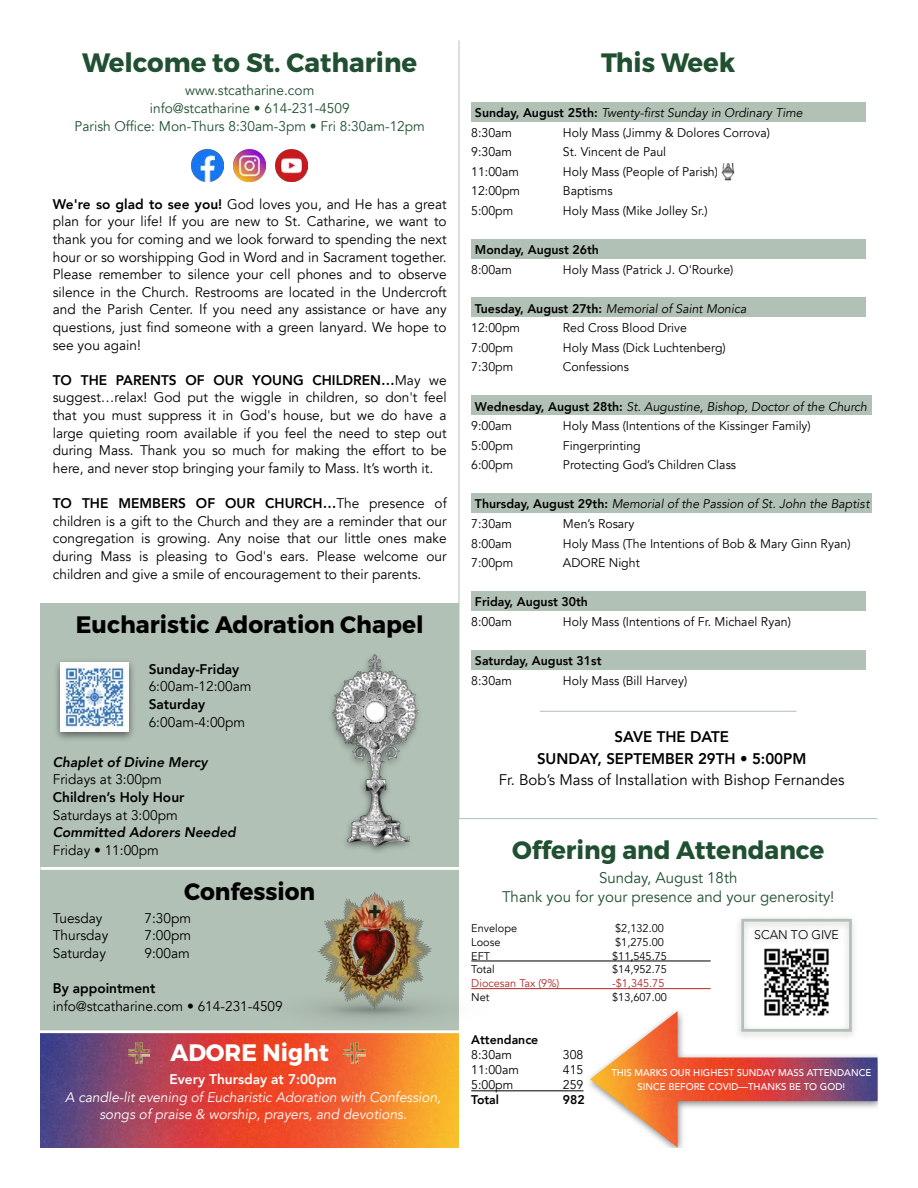
<style>
.page{position:relative;width:918px;height:1188px;background:#fff}
.page>*{position:absolute;margin:0;border:0;box-sizing:border-box;transform-origin:0 0}
.t1{font:700 26.55px "Montserrat";color:#205031}
.t2{font:700 25.2px "Montserrat";color:#205031}
.t3{font:700 23.7px "Montserrat";color:#000}
.t4{font:700 23.7px "Montserrat";color:#fff}
.t5{font:15.3px/21.5px "Avenir";color:#000;text-align:center}
.t6{font:15.3px/18.9px "Avenir";color:#205031;text-align:center}
.t7{font:13.95px/17.5px "Avenir";color:#000}
.t8{font:italic 13.95px/17.5px "Avenir";color:#fff;text-align:center}
.t9{font:13.95px/17.5px "Avenir";color:#205031;text-align:center}
.t10{font:12.6px "Avenir";color:#000}
.t11{font:italic 12.6px/19.5px "Avenir";color:#000}
.t12{font:800 12.6px/19.5px "Avenir";color:#000}
.t13{font:300 12.6px "Avenir";color:#000}
.t14{font:11.25px "Avenir";color:#000}
.t15{font:11.25px "Avenir";color:#ae2723}
.t16{font:500 9.75px/14px "Avenir";color:#fff;text-align:center}
.s1{font-weight:800;font-style:normal}
.s2{font-style:normal}
.s3{font-weight:400}
.s4{font-weight:800}
.s5{font-weight:800;font-style:italic}
</style>
<div class="page">
<hr style="left:471px;top:961px;width:240px;height:1px;background:#000">
<hr style="left:471px;top:988px;width:240px;height:1px;background:#ae2723">
<img style="left:599px;top:1011px;width:279px;height:137px">
<div style="left:471px;top:102px;width:395px;height:20px;background:#b2c1b6"></div>
<div style="left:471px;top:239px;width:395px;height:20px;background:#b2c1b6"></div>
<div style="left:471px;top:298px;width:395px;height:19px;background:#b2c1b6"></div>
<div style="left:471px;top:396px;width:401px;height:19px;background:#b2c1b6"></div>
<div style="left:471px;top:493px;width:401px;height:20px;background:#b2c1b6"></div>
<div style="left:471px;top:591px;width:395px;height:20px;background:#b2c1b6"></div>
<div style="left:471px;top:650px;width:395px;height:19px;background:#b2c1b6"></div>
<div style="left:41px;top:603px;width:418px;height:430px;background:#b2c1b6"></div>
<hr style="left:459px;top:41px;width:1px;height:777px;background:#b2c1b6">
<hr style="left:459px;top:818px;width:419px;height:1px;background:#b2c1b6">
<img style="left:331px;top:654px;width:88px;height:198px">
<img style="left:332px;top:655px;width:86px;height:191px">
<img style="left:56px;top:661px;width:78px;height:78px">
<img style="left:61px;top:662px;width:67px;height:69px">
<img style="left:192px;top:149px;width:31px;height:33px">
<img style="left:234px;top:149px;width:32px;height:33px">
<img style="left:276px;top:149px;width:31px;height:32px">
<hr style="left:41px;top:867px;width:418px;height:3px;background:#fff">
<img style="left:734px;top:918px;width:125px;height:124px">
<div style="left:741px;top:919px;width:111px;height:113px;border:3px solid #b2c1b6"></div>
<img style="left:760px;top:945px;width:73px;height:75px">
<hr style="left:540px;top:711px;width:257px;height:1px;background:#b2c1b6">
<img style="left:313px;top:960px;width:286px;height:133px">
<img style="left:316px;top:892px;width:119px;height:119px">
<img style="left:40px;top:1033px;width:419px;height:115px">
<hr style="left:40px;top:1030px;width:419px;height:3px;background:#fff">
<img style="left:128px;top:1042px;width:22px;height:22px">
<img style="left:344px;top:1042px;width:21px;height:22px">
<img style="left:721px;top:163px;width:14px;height:17px">
<p class="t1" style="left:82px;top:46px;width:336px">Welcome to St. Catharine</p>
<p class="t9" style="left:75px;top:82px;width:352px">www.stcatharine.com<br>info@stcatharine • 614-231-4509<br>Parish Office: Mon-Thurs 8:30am-3pm • Fri 8:30am-12pm</p>
<p class="t1" style="left:601px;top:46px;width:136px">This Week</p>
<p class="t11" style="left:471px;top:103px;width:333px"><span class="s1">Sunday, August 25th:</span> Twenty-first Sunday in Ordinary Time<br><span class="s2">8:30am</span></p>
<p class="t10" style="left:563px;top:125px;width:209px">Holy Mass (Jimmy &amp; Dolores Corrova)</p>
<p class="t10" style="left:471px;top:144px;width:42px">9:30am</p>
<p class="t10" style="left:563px;top:144px;width:105px">St. Vincent de Paul</p>
<p class="t10" style="left:471px;top:164px;width:49px">11:00am</p>
<p class="t10" style="left:563px;top:164px;width:157px">Holy Mass (People of Parish)</p>
<p class="t10" style="left:471px;top:183px;width:50px">12:00pm</p>
<p class="t10" style="left:563px;top:183px;width:51px">Baptisms</p>
<p class="t10" style="left:471px;top:203px;width:43px">5:00pm</p>
<p class="t10" style="left:563px;top:203px;width:146px">Holy Mass (Mike Jolley Sr.)</p>
<p class="t12" style="left:471px;top:240px;width:129px">Monday, August 26th<br><span class="s3">8:00am</span></p>
<p class="t7" style="left:53px;top:195px;width:395px;text-align:justify"><span class="s4">We're so glad to see you!</span> God loves you, and He has a great plan for your life! If you are new to St. Catharine, we want to thank you for coming and we look forward to spending the next hour or so worshipping God in Word and in Sacrament together.<br>Please remember to silence your cell phones and to observe silence in the Church. Restrooms are located in the Undercroft and the Parish Center. If you need any assistance or have any questions, just find someone with a green lanyard. We hope to see you again!</p>
<p class="t7" style="left:53px;top:371px;width:395px;text-align:justify"><span class="s4">TO THE PARENTS OF OUR YOUNG CHILDREN…</span>May we suggest…relax! God put the wiggle in children, so don't feel that you must suppress it in God's house, but we do have a large quieting room available if you feel the need to step out during Mass. Thank you so much for making the effort to be here, and never stop bringing your family to Mass. It’s worth it.</p>
<p class="t7" style="left:53px;top:495px;width:395px;text-align:justify"><span class="s4">TO THE MEMBERS OF OUR CHURCH…</span>The presence of children is a gift to the Church and they are a reminder that our congregation is growing. Any noise that our little ones make during Mass is pleasing to God's ears. Please welcome our children and give a smile of encouragement to their parents.</p>
<p class="t10" style="left:563px;top:262px;width:172px">Holy Mass (Patrick J. O'Rourke)</p>
<p class="t11" style="left:471px;top:299px;width:277px"><span class="s1">Tuesday, August 27th:</span> Memorial of Saint Monica<br><span class="s2">12:00pm</span></p>
<p class="t10" style="left:563px;top:320px;width:126px">Red Cross Blood Drive</p>
<p class="t10" style="left:471px;top:340px;width:43px">7:00pm</p>
<p class="t10" style="left:563px;top:340px;width:164px">Holy Mass (Dick Luchtenberg)</p>
<p class="t10" style="left:471px;top:360px;width:43px">7:30pm</p>
<p class="t10" style="left:563px;top:360px;width:68px">Confessions</p>
<p class="t11" style="left:471px;top:397px;width:397px"><span class="s1">Wednesday, August 28th:</span> St. Augustine, Bishop, Doctor of the Church<br><span class="s2">9:00am</span></p>
<p class="t10" style="left:563px;top:418px;width:249px">Holy Mass (Intentions of the Kissinger Family)</p>
<p class="t10" style="left:471px;top:438px;width:43px">5:00pm</p>
<p class="t10" style="left:563px;top:438px;width:79px">Fingerprinting</p>
<p class="t10" style="left:471px;top:457px;width:43px">6:00pm</p>
<p class="t10" style="left:563px;top:457px;width:175px">Protecting God’s Children Class</p>
<p class="t11" style="left:471px;top:495px;width:400px"><span class="s1">Thursday, August 29th:</span> Memorial of the Passion of St. John the Baptis t<br><span class="s2">7:30am</span></p>
<p class="t10" style="left:563px;top:516px;width:73px">Men’s Rosary</p>
<p class="t10" style="left:471px;top:536px;width:42px">8:00am</p>
<p class="t10" style="left:563px;top:536px;width:289px">Holy Mass (The Intentions of Bob &amp; Mary Ginn Ryan)</p>
<p class="t10" style="left:471px;top:555px;width:43px">7:00pm</p>
<p class="t10" style="left:563px;top:555px;width:78px">ADORE Night</p>
<p class="t12" style="left:471px;top:592px;width:118px">Friday, August 30th<br><span class="s3">8:00am</span></p>
<p class="t3" style="left:76px;top:610px;width:349px">Eucharistic Adoration Chapel</p>
<p class="t7" style="left:149px;top:660px;width:104px"><span class="s4">Sunday-Friday<br></span>6:00am-12:00am<br><span class="s4">Saturday<br></span>6:00am-4:00pm</p>
<p class="t7" style="left:53px;top:754px;width:185px"><span class="s5">Chaplet of Divine Mercy<br></span>Fridays at 3:00pm<br><span class="s4">Children’s Holy Hour<br></span>Saturdays at 3:00pm<br><span class="s5">Committed Adorers Needed<br></span>Friday • 11:00pm</p>
<p class="t3" style="left:184px;top:877px;width:132px">Confession</p>
<p class="t7" style="left:53px;top:910px;width:51px">Tuesday</p>
<p class="t7" style="left:144px;top:910px;width:48px">7:30pm</p>
<p class="t7" style="left:53px;top:927px;width:57px">Thursday</p>
<p class="t7" style="left:144px;top:927px;width:48px">7:00pm</p>
<p class="t7" style="left:53px;top:945px;width:55px">Saturday</p>
<p class="t7" style="left:144px;top:945px;width:47px">9:00am</p>
<p class="t7" style="left:53px;top:980px;width:232px"><span class="s4">By appointment </span>info@stcatharine.com • 614-231-4509</p>
<p class="t10" style="left:563px;top:614px;width:229px">Holy Mass (Intentions of Fr. Michael Ryan)</p>
<p class="t12" style="left:471px;top:651px;width:132px">Saturday, August 31st<br><span class="s3">8:30am</span></p>
<p class="t10" style="left:563px;top:673px;width:126px">Holy Mass (Bill Harvey)</p>
<p class="t5" style="left:499px;top:727px;width:347px"><span class="s4">SAVE THE DATE<br>SUNDAY, SEPTEMBER 29TH • 5:00PM<br></span>Fr. Bob’s Mass of Installation with Bishop Fernandes</p>
<p class="t2" style="left:512px;top:835px;width:314px">Offering and Attendance</p>
<p class="t6" style="left:502px;top:869px;width:334px">Sunday, August 18th<br>Thank you for your presence and your generosity!</p>
<p class="t14" style="left:471px;top:921px;width:47px">Envelope</p>
<p class="t14" style="left:615px;top:921px;width:50px">$2,132.00</p>
<p class="t14" style="left:471px;top:935px;width:31px">Loose</p>
<p class="t14" style="left:615px;top:935px;width:50px">$1,275.00</p>
<p class="t14" style="left:471px;top:949px;width:20px">EFT</p>
<p class="t14" style="left:612px;top:949px;width:56px">$11,545.75</p>
<p class="t14" style="left:471px;top:963px;width:25px">Total</p>
<p class="t14" style="left:612px;top:963px;width:56px">$14,952.75</p>
<p class="t15" style="left:471px;top:977px;width:89px">Diocesan Tax (9%)</p>
<p class="t15" style="left:612px;top:977px;width:54px">-$1,345.75</p>
<p class="t14" style="left:471px;top:991px;width:20px">Net</p>
<p class="t14" style="left:612px;top:991px;width:56px">$13,607.00</p>
<p class="t12" style="left:471px;top:1032px;width:69px;line-height:15.1px">Attendance<br><span class="s3">8:30am</span></p>
<p class="t13" style="left:754px;top:928px;width:86px">SCAN TO GIVE</p>
<p class="t4" style="left:170px;top:1038px;width:160px">ADORE Night</p>
<p class="t8" style="left:65px;top:1071px;width:377px"><span class="s1">Every Thursday at 7:00pm<br></span>A candle-lit evening of Eucharistic Adoration with Confession, songs of praise &amp; worship, prayers, and devotions.</p>
<p class="t16" style="left:611px;top:1065px;width:261px">THIS MARKS OUR HIGHEST SUNDAY MASS ATTENDANCE<br>SINCE BEFORE COVID—THANKS BE TO GOD!</p>
<p class="t10" style="left:563px;top:1047px;width:22px">308</p>
<p class="t10" style="left:471px;top:1062px;width:49px">11:00am</p>
<p class="t10" style="left:563px;top:1062px;width:22px">415</p>
<p class="t10" style="left:471px;top:1077px;width:43px">5:00pm</p>
<p class="t10" style="left:563px;top:1077px;width:22px">259</p>
<p class="t12" style="left:471px;top:1090px;width:29px">Total</p>
<p class="t12" style="left:563px;top:1090px;width:23px">982</p>
</div>
